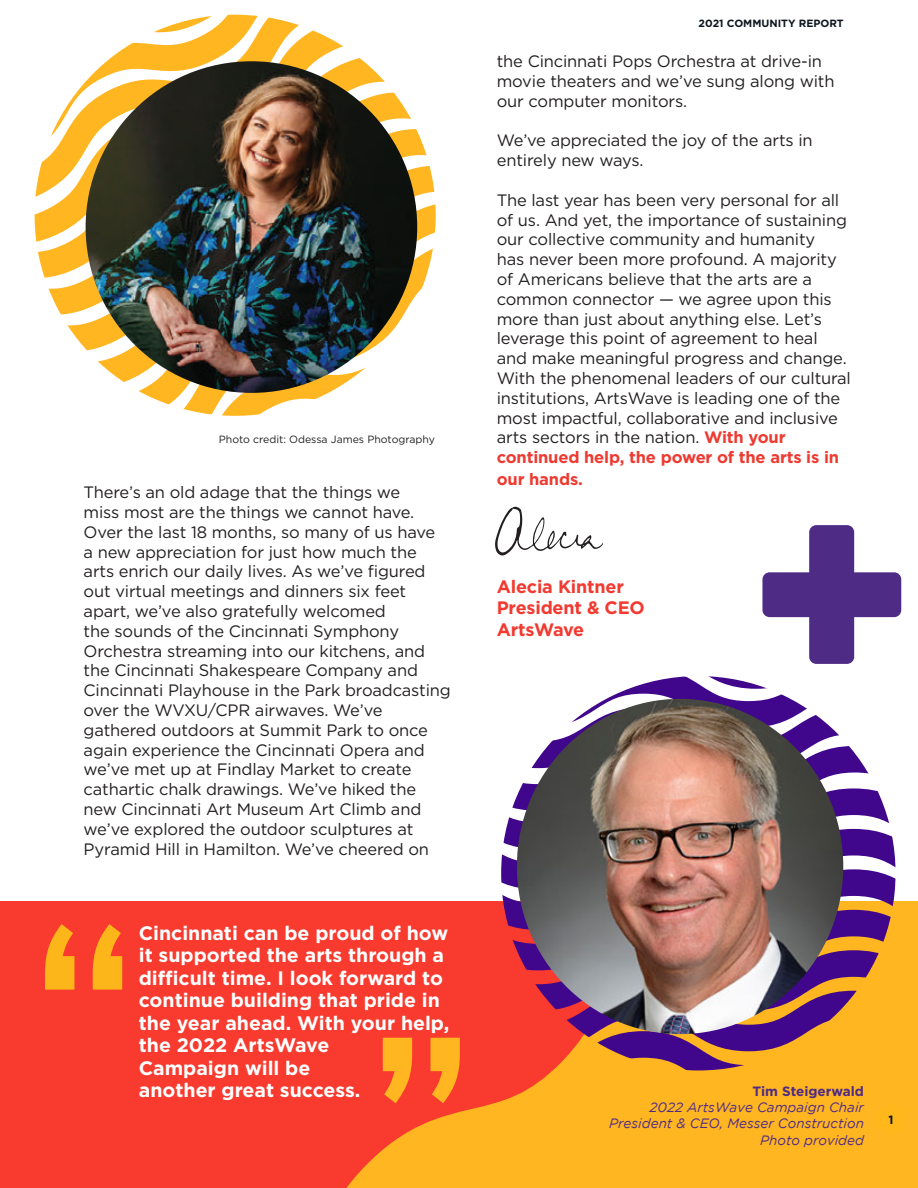
<style>
.page{position:relative;width:918px;height:1188px;background:#fff}
.page>*{position:absolute;margin:0;border:0;box-sizing:border-box;transform-origin:0 0}
.t1{font:700 19.5px/22.5px "Gotham";color:#fff}
.t2{font:700 18px "Gotham";letter-spacing:-.01em;color:#f23a30}
.t3{font:16.5px/19.8px "Gotham";letter-spacing:-.01em;color:#231f20}
.t4{font:700 16.5px "Gotham";letter-spacing:-.01em;color:#ee3a30}
.t5{font:italic 13.5px "Gotham";color:#4f2b86}
.t6{font:700 13.5px "Gotham";color:#4f2b86}
.t7{font:700 12px "Gotham";color:#0d161e}
.t8{font:10.5px "Gotham";color:#231f20}
.t9{font:700 10.5px "Gotham";color:#0d161e}
.s1{font-weight:700;color:#ee3a30}
</style>
<div class="page">
<svg style="left:35px;top:129px;width:400px;height:67px;fill:#ffb620"></svg>
<svg style="left:34px;top:196px;width:402px;height:220px"></svg>
<svg style="left:35px;top:15px;width:358px;height:121px"></svg>
<img style="left:86px;top:61px;width:331px;height:332px;border-radius:166px">
<svg style="left:495px;top:507px;width:107px;height:48px"></svg>
<div style="left:0;top:902px;width:918px;height:286px;background:#f83a2f"></div>
<svg style="left:346px;top:902px;width:572px;height:286px;fill:#ffb620"></svg>
<svg style="left:501px;top:676px;width:395px;height:394px"></svg>
<img style="left:517px;top:699px;width:326px;height:335px">
<svg style="left:45px;top:924px;width:77px;height:66px"></svg>
<svg style="left:383px;top:1038px;width:77px;height:65px"></svg>
<svg style="left:762px;top:525px;width:139px;height:139px"></svg>
<div style="left:876px;top:1104px;width:30px;height:30px;background:#ffb71b;border-radius:50%"></div>
<p class="t8" style="left:219px;top:433px;width:218px">Photo credit: Odessa James Photography</p>
<p class="t3" style="left:84px;top:482px;width:369px">There’s an old adage that the things we<br>miss most are the things we cannot have.<br>Over the last 18 months, so many of us have<br>a new appreciation for just how much the arts enrich our daily lives. As we’ve figured out virtual meetings and dinners six feet apart, we’ve also gratefully welcomed<br>the sounds of the Cincinnati Symphony Orchestra streaming into our kitchens, and the Cincinnati Shakespeare Company and Cincinnati Playhouse in the Park broadcasting over the WVXU/CPR airwaves. We’ve gathered outdoors at Summit Park to once again experience the Cincinnati Opera and we’ve met up at Findlay Market to create cathartic chalk drawings. We’ve hiked the new Cincinnati Art Museum Art Climb and we’ve explored the outdoor sculptures at Pyramid Hill in Hamilton. We’ve cheered on</p>
<p class="t1" style="left:139px;top:921px;width:312px">Cincinnati can be proud of how it supported the arts through a difficult time. I look forward to continue building that pride in the year ahead. With your help, the 2022 ArtsWave<br>Campaign will be<br>another great success.</p>
<p class="t9" style="left:699px;top:16px;width:147px">2021 COMMUNITY REPORT</p>
<p class="t3" style="left:497px;top:51px;width:339px">the Cincinnati Pops Orchestra at drive-in movie theaters and we’ve sung along with our computer monitors.</p>
<p class="t3" style="left:497px;top:130px;width:317px">We’ve appreciated the joy of the arts in entirely new ways.</p>
<p class="t3" style="left:497px;top:190px;width:356px">The last year has been very personal for all of us. And yet, the importance of sustaining our collective community and humanity<br>has never been more profound. A majority of Americans believe that the arts are a common connector — we agree upon this more than just about anything else. Let’s leverage this point of agreement to heal and make meaningful progress and change.<br>With the phenomenal leaders of our cultural institutions, ArtsWave is leading one of the most impactful, collaborative and inclusive arts sectors in the nation. <span class="s1">With your continued help, the power of the arts is in</span></p>
<p class="t4" style="left:497px;top:468px;width:88px">our hands.</p>
<p class="t2" style="left:497px;top:574px;width:129px">Alecia Kintner</p>
<p class="t2" style="left:497px;top:596px;width:150px">President &amp; CEO</p>
<p class="t2" style="left:497px;top:618px;width:89px">ArtsWave</p>
<p class="t6" style="left:753px;top:1082px;width:113px">Tim Steigerwald</p>
<p class="t5" style="left:649px;top:1100px;width:216px">2022 ArtsWave Campaign Chair</p>
<p class="t5" style="left:609px;top:1116px;width:256px">President &amp; CEO, Messer Construction</p>
<p class="t5" style="left:760px;top:1132px;width:105px">Photo provided</p>
<p class="t7" style="left:888px;top:1112px;width:7px">1</p>
</div>
